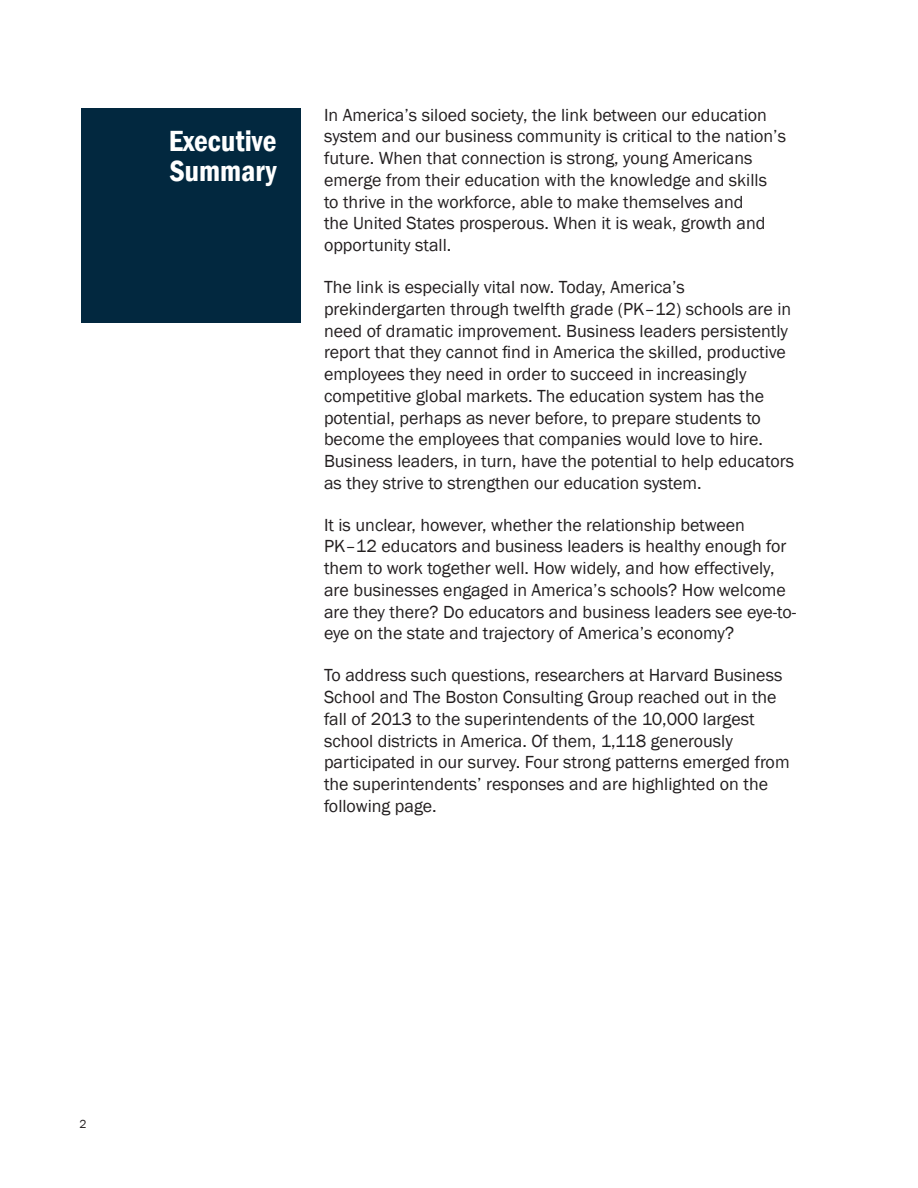
<style>
.page{position:relative;width:918px;height:1188px;background:#fff}
.page>*{position:absolute;margin:0;border:0;box-sizing:border-box;transform-origin:0 0}
.t1{font:600 condensed 30px/30px "Franklin Gothic";color:#fff}
.t2{font:18px/21.8px "Franklin Gothic";color:#231f20}
.t3{font:12px "Franklin Gothic";color:#231f20}
</style>
<div class="page">
<div style="left:81px;top:108px;width:220px;height:215px;background:#02283f"></div>
<h1 class="t1" style="left:169px;top:125px;width:109px">Executive<br>Summary</h1>
<p class="t2" style="left:324px;top:104px;width:464px">In America’s siloed society, the link between our education system and our business community is critical to the nation’s future. When that connection is strong, young Americans emerge from their education with the knowledge and skills to thrive in the workforce, able to make themselves and<br>the United States prosperous. When it is weak, growth and opportunity stall.</p>
<p class="t2" style="left:324px;top:277px;width:472px">The link is especially vital now. Today, America’s prekindergarten through twelfth grade (PK–12) schools are in need of dramatic improvement. Business leaders persistently report that they cannot find in America the skilled, productive employees they need in order to succeed in increasingly competitive global markets. The education system has the potential, perhaps as never before, to prepare students to become the employees that companies would love to hire.<br>Business leaders, in turn, have the potential to help educators as they strive to strengthen our education system.</p>
<p class="t2" style="left:324px;top:514px;width:474px">It is unclear, however, whether the relationship between PK–12 educators and business leaders is healthy enough for them to work together well. How widely, and how effectively, are businesses engaged in America’s schools? How welcome are they there? Do educators and business leaders see eye-to&shy;eye on the state and trajectory of America’s economy?</p>
<p class="t2" style="left:324px;top:665px;width:467px">To address such questions, researchers at Harvard Business School and The Boston Consulting Group reached out in the fall of 2013 to the superintendents of the 10,000 largest school districts in America. Of them, 1,118 generously participated in our survey. Four strong patterns emerged from the superintendents’ responses and are highlighted on the following page.</p>
<p class="t3" style="left:79px;top:1117px;width:9px">2</p>
</div>
